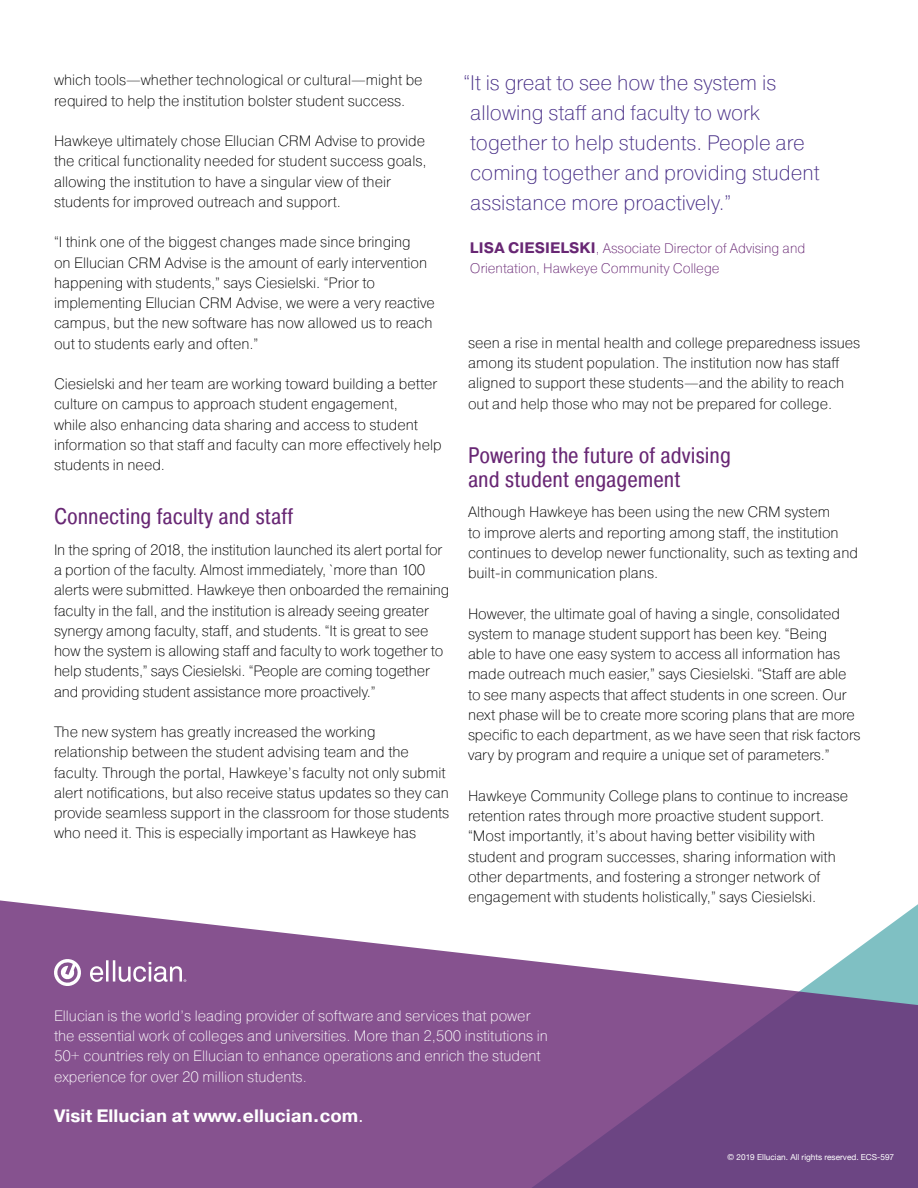
<style>
.page{position:relative;width:918px;height:1188px;background:#fff}
.page>*{position:absolute;margin:0;border:0;box-sizing:border-box;transform-origin:0 0}
.subheader_1{font:22.5px/24px "Pragmatica Cond";color:#682774}
.QUOTE_TEXT{font:200 21px/30px "Pragmatica";color:#482f87}
.BODY_no_space_above{font:700 18px "Pragmatica";color:#fff}
.BODY{font:200 15px/20.2px "Pragmatica";color:#000}
.BODY_no_space_above-2{font:200 15px/20.2px "Pragmatica";letter-spacing:-.01em;color:#000}
.BODY_no_space_above-3{font:200 15px/20.2px "Pragmatica";color:#fff}
.QUOTE_ATTRIBUTION{font:200 13.8px/20.7px "Pragmatica";color:#682774}
.t1{font:8.25px "Helvetica Neue";color:#fff}
.s1{font-weight:700;font-size:15.15px}
.s2{font-weight:400}
</style>
<div class="page">
<svg style="left:0;top:900px;width:918px;height:288px;fill:#86528f"></svg>
<svg style="left:52px;top:957px;width:31px;height:31px"></svg>
<svg style="left:90px;top:960px;width:96px;height:22px"></svg>
<p class="BODY_no_space_above-2" style="left:54px;top:70px;width:370px">which tools—whether technological or cultural—might be required to help the institution bolster student success.</p>
<p class="BODY" style="left:54px;top:130px;width:374px">Hawkeye ultimately chose Ellucian CRM Advise to provide the critical functionality needed for student success goals, allowing the institution to have a singular view of their students for improved outreach and support.</p>
<p class="BODY" style="left:54px;top:232px;width:382px">“I think one of the biggest changes made since bringing<br>on Ellucian CRM Advise is the amount of early intervention happening with students,” says Ciesielski. “Prior to implementing Ellucian CRM Advise, we were a very reactive campus, but the new software has now allowed us to reach out to students early and often.”</p>
<p class="BODY" style="left:54px;top:373px;width:389px">Ciesielski and her team are working toward building a better culture on campus to approach student engagement,<br>while also enhancing data sharing and access to student information so that staff and faculty can more effectively help students in need.</p>
<p class="subheader_1" style="left:54px;top:505px;width:241px">Connecting faculty and staff</p>
<p class="BODY_no_space_above-2" style="left:54px;top:539px;width:397px">In the spring of 2018, the institution launched its alert portal for a portion of the faculty. Almost immediately, `more than 100 alerts were submitted. Hawkeye then onboarded the remaining faculty in the fall, and the institution is already seeing greater synergy among faculty, staff, and students. “It is great to see how the system is allowing staff and faculty to work together to help students,” says Ciesielski. “People are coming together and providing student assistance more proactively.”</p>
<p class="BODY" style="left:54px;top:721px;width:397px">The new system has greatly increased the working relationship between the student advising team and the faculty. Through the portal, Hawkeye’s faculty not only submit alert notifications, but also receive status updates so they can provide seamless support in the classroom for those students who need it. This is especially important as Hawkeye has</p>
<p class="QUOTE_TEXT" style="left:470px;top:67px;width:351px;text-indent:-7px">“It is great to see how the system is allowing staff and faculty to work together to help students. People are coming together and providing student assistance more proactively.”</p>
<p class="QUOTE_ATTRIBUTION" style="left:470px;top:237px;width:337px"><span class="s1">LISA CIESIELSKI</span>, Associate Director of Advising and<br>Orientation, Hawkeye Community College</p>
<p class="BODY" style="left:468px;top:332px;width:394px">seen a rise in mental health and college preparedness issues among its student population. The institution now has staff aligned to support these students—and the ability to reach out and help those who may not be prepared for college.</p>
<p class="subheader_1" style="left:468px;top:443px;width:264px">Powering the future of advising and student engagement</p>
<p class="BODY_no_space_above-2" style="left:468px;top:502px;width:391px">Although Hawkeye has been using the new CRM system<br>to improve alerts and reporting among staff, the institution continues to develop newer functionality, such as texting and built-in communication plans.</p>
<p class="BODY" style="left:468px;top:603px;width:394px">However, the ultimate goal of having a single, consolidated system to manage student support has been key. “Being<br>able to have one easy system to access all information has made outreach much easier,” says Ciesielski. “Staff are able to see many aspects that affect students in one screen. Our next phase will be to create more scoring plans that are more specific to each department, as we have seen that risk factors vary by program and require a unique set of parameters.”</p>
<p class="BODY" style="left:468px;top:785px;width:382px">Hawkeye Community College plans to continue to increase retention rates through more proactive student support. “Most importantly, it’s about having better visibility with student and program successes, sharing information with other departments, and fostering a stronger network of engagement with students holistically,” says Ciesielski.</p>
<p class="BODY_no_space_above-3" style="left:54px;top:1005px;width:495px">Ellucian is the world’s leading provider of software and services that power the essential work of colleges and universities. More than 2,500 institutions in 50+ countries rely on Ellucian to enhance operations and enrich the student experience for over 20 million students.</p>
<p class="BODY_no_space_above" style="left:54px;top:1104px;width:311px">Visit Ellucian at www.ellucian.com<span class="s2">.</span></p>
<p class="t1" style="left:728px;top:1152px;width:168px">© 2019 Ellucian. All rights reserved. ECS-597</p>
</div>
